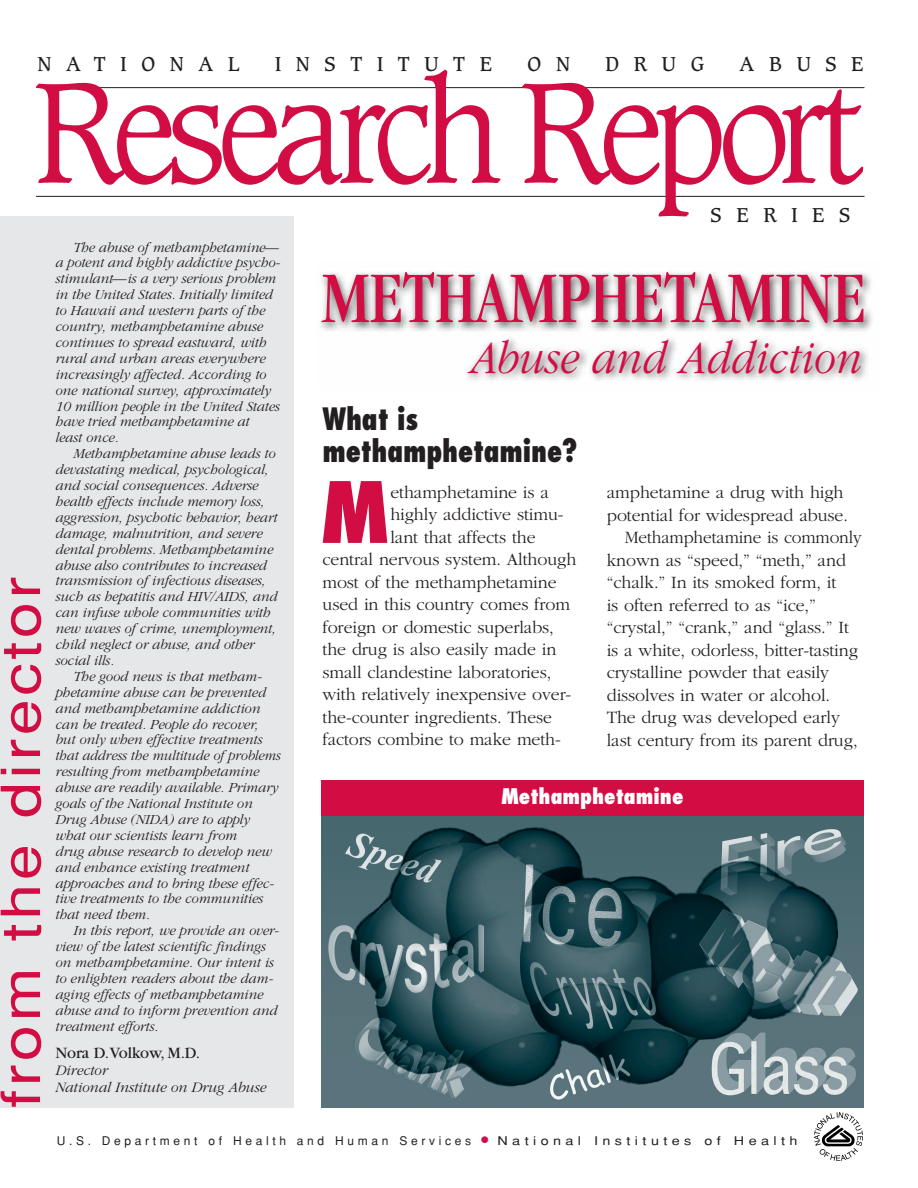
<style>
.page{position:relative;width:918px;height:1188px;background:#fff}
.page>*{position:absolute;margin:0;border:0;box-sizing:border-box;transform-origin:0 0}
.t1{font:300 138px "Caxton";letter-spacing:-.075em;color:#d20d44}
.t2{font:800 condensed 82.05px "Futura";color:#d20d44}
.t3{font:condensed 75px "Garamond";color:#d20d44}
.t4{font:54px "Helvetica";letter-spacing:.055em;color:#d20d44;scale:1.2 1}
.t5{font:italic 300 48px "Garamond";color:#d20d44;scale:.9 1}
.t6{font:800 condensed 30px/31.5px "Futura";letter-spacing:-.005em;color:#231f20;scale:.93 1}
.t7{font:800 condensed 21px "Futura";color:#fff}
.t8{font:19.5px "Caxton";letter-spacing:.755em;color:#231f20}
.t9{font:300 18px "Garamond";letter-spacing:-.005em;color:#231f20}
.t10{font:300 18px "Garamond";letter-spacing:-.005em;color:#231f20;scale:.96 1}
.t11{font:16.5px "Garamond";letter-spacing:-.01em;color:#231f20}
.t12{font:italic 300 15px/17.4px "Garamond";letter-spacing:-.005em;color:#231f20}
.t13{font:italic 300 14.4px/15.9px "Garamond";letter-spacing:-.005em;color:#231f20}
.t14{font:12px "Helvetica";letter-spacing:.305em;color:#231f20}
.t15{font:12px "Helvetica";letter-spacing:.305em;color:#231f20;scale:1.2 1}
.s1{font-size:27px;color:#d20d44}
</style>
<div class="page">
<img style="left:321px;top:272px;width:551px;height:108px">
<div style="left:0;top:216px;width:294px;height:892px;background:#e6e7e9"></div>
<img style="left:814px;top:1112px;width:49px;height:49px">
<hr style="left:40px;top:87px;width:824px;height:1px;background:#231f20">
<hr style="left:36px;top:196px;width:828px;height:1px;background:#231f20">
<img style="left:321px;top:816px;width:543px;height:291px">
<div style="left:321px;top:780px;width:543px;height:36px;background:#d20d44"></div>
<h3 class="t8" style="left:38px;top:55px;width:204px">NATIONAL</h3>
<h3 class="t8" style="left:275px;top:55px;width:219px">INSTITUTE</h3>
<h3 class="t8" style="left:528px;top:55px;width:44px">O N</h3>
<h3 class="t8" style="left:606px;top:55px;width:100px">DRUG</h3>
<h3 class="t8" style="left:740px;top:55px;width:126px">ABUSE</h3>
<h1 class="t1" style="left:33px;top:70px;width:830px">Research Report</h1>
<h3 class="t8" style="left:711px;top:206px;width:141px">SERIES</h3>
<h3 class="t4" style="left:-10px;top:1108px;width:444px;rotate:-90deg">from the director</h3>
<p class="t13" style="left:55px;top:239px;width:226px;text-indent:18px">The abuse of methamphetamine— a potent and highly addictive psycho&shy;stimulant—is a very serious problem in the United States. Initially limited to Hawaii and western parts of the country, methamphetamine abuse continues to spread eastward, with rural and urban areas everywhere increasingly affected. According to one national survey, approximately 10 million people in the United States have tried methamphetamine at<br>least once.</p>
<p class="t13" style="left:55px;top:445px;width:224px;text-indent:18px">Methamphetamine abuse leads to devastating medical, psychological, and social consequences. Adverse health effects include memory loss, aggression, psychotic behavior, heart damage, malnutrition, and severe dental problems. Methamphetamine abuse also contributes to increased transmission of infectious diseases, such as hepatitis and HIV/AIDS, and can infuse whole communities with new waves of crime, unemployment, child neglect or abuse, and other social ills.</p>
<p class="t13" style="left:55px;top:668px;width:227px;text-indent:18px">The good news is that metham&shy;phetamine abuse can be prevented and methamphetamine addiction can be treated. People do recover, but only when effective treatments that address the multitude of problems resulting from methamphetamine abuse are readily available. Primary goals of the National Institute on<br>Drug Abuse (NIDA) are to apply what our scientists learn from<br>drug abuse research to develop new and enhance existing treatment approaches and to bring these effec&shy;tive treatments to the communities that need them.</p>
<p class="t13" style="left:55px;top:922px;width:225px;text-indent:18px">In this report, we provide an over&shy;view of the latest scientific findings on methamphetamine. Our intent is to enlighten readers about the dam&shy;aging effects of methamphetamine abuse and to inform prevention and treatment efforts.</p>
<p class="t11" style="left:55px;top:1047px;width:146px">Nora D.Volkow, M.D.</p>
<p class="t12" style="left:55px;top:1061px;width:213px">Director<br>National Institute on Drug Abuse</p>
<h3 class="t3" style="left:321px;top:269px;width:546px">METHAMPHETAMINE</h3>
<h3 class="t5" style="left:470px;top:328px;width:437px">Abuse and Addiction</h3>
<h3 class="t6" style="left:322px;top:406px;width:275px">What is methamphetamine?</h3>
<h2 class="t2" style="left:322px;top:478px;width:68px">M</h2>
<p class="t9" style="left:390px;top:481px;width:160px">ethamphetamine is a</p>
<p class="t9" style="left:607px;top:481px;width:238px">amphetamine a drug with high</p>
<p class="t9" style="left:607px;top:504px;width:243px">potential for widespread abuse.</p>
<p class="t10" style="left:625px;top:526px;width:248px">Methamphetamine is commonly</p>
<p class="t9" style="left:607px;top:549px;width:241px">known as “speed,” “meth,” and</p>
<p class="t9" style="left:607px;top:571px;width:231px">“chalk.” In its smoked form, it</p>
<p class="t9" style="left:607px;top:594px;width:211px">is often referred to as “ice,”</p>
<p class="t9" style="left:607px;top:616px;width:244px">“crystal,” “crank,” and “glass.” It</p>
<p class="t9" style="left:607px;top:639px;width:253px">is a white, odorless, bitter-tasting</p>
<p class="t9" style="left:607px;top:661px;width:224px">crystalline powder that easily</p>
<p class="t9" style="left:607px;top:684px;width:225px">dissolves in water or alcohol.</p>
<p class="t9" style="left:607px;top:706px;width:235px">The drug was developed early</p>
<p class="t9" style="left:607px;top:729px;width:252px">last century from its parent drug,</p>
<h3 class="t7" style="left:502px;top:788px;width:183px">Methamphetamine</h3>
<p class="t9" style="left:390px;top:504px;width:175px">highly addictive stimu-</p>
<p class="t9" style="left:390px;top:526px;width:147px">lant that affects the</p>
<p class="t9" style="left:323px;top:549px;width:255px">central nervous system. Although</p>
<p class="t9" style="left:323px;top:571px;width:236px">most of the methamphetamine</p>
<p class="t9" style="left:323px;top:594px;width:249px">used in this country comes from</p>
<p class="t9" style="left:323px;top:616px;width:233px">foreign or domestic superlabs,</p>
<p class="t9" style="left:323px;top:639px;width:235px">the drug is also easily made in</p>
<p class="t9" style="left:323px;top:661px;width:230px">small clandestine laboratories,</p>
<p class="t9" style="left:323px;top:684px;width:250px">with relatively inexpensive over-</p>
<p class="t9" style="left:323px;top:706px;width:231px">the-counter ingredients. These</p>
<p class="t9" style="left:323px;top:729px;width:240px">factors combine to make meth-</p>
<p class="t14" style="left:57px;top:1134px;width:416px">U.S. Department of Health and Human Services</p>
<p class="t15" style="left:480px;top:1134px;width:266px"><span class="s1">•</span> National Institutes of Health</p>
</div>
